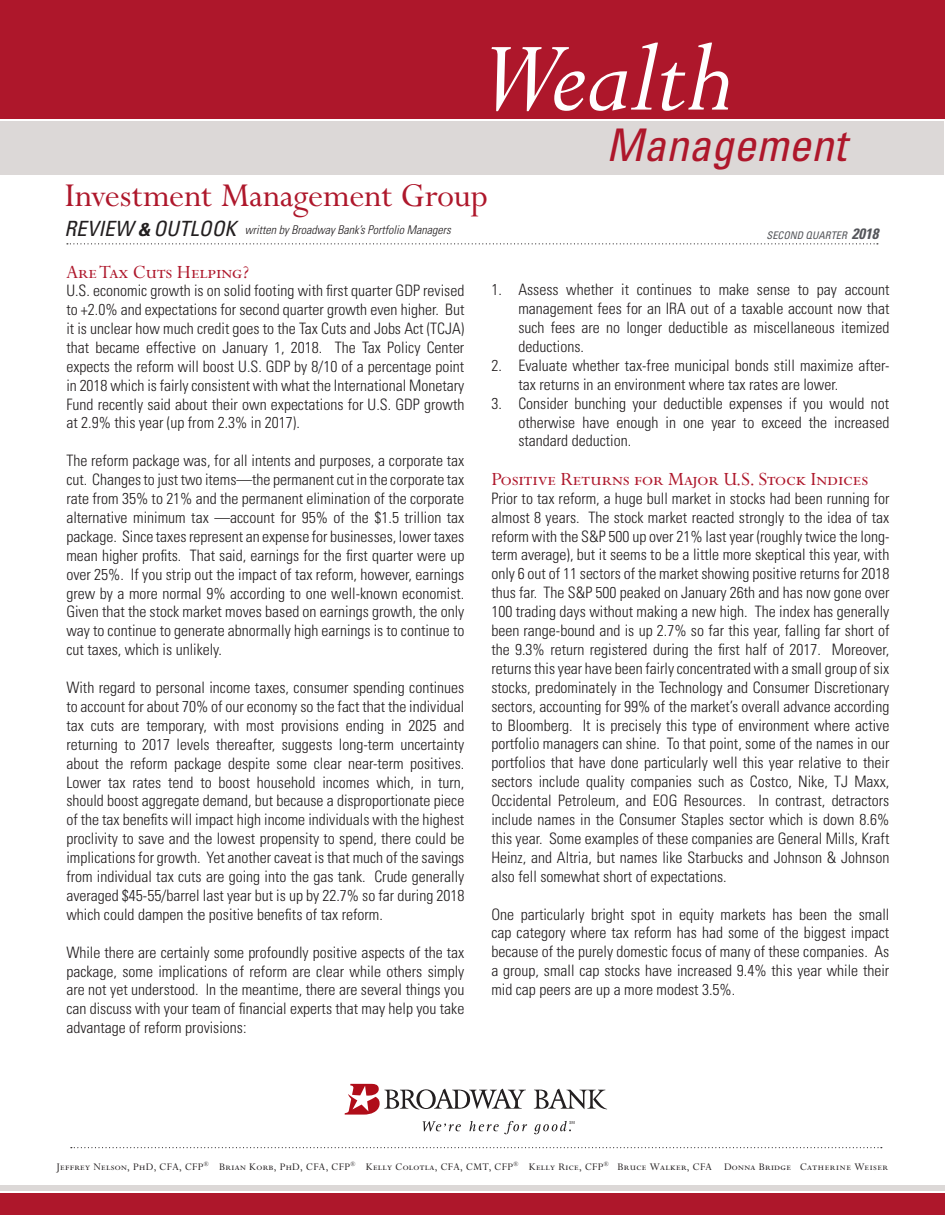
<style>
.page{position:relative;width:945px;height:1215px;background:#fff}
.page>*{position:absolute;margin:0;border:0;box-sizing:border-box;transform-origin:0 0}
.t1{font:italic 112.5px "Perpetua";color:#fff}
.t2{font:italic condensed 45px "Univers LT Std";color:#ae172b}
.t3{font:37.5px "Perpetua MT Pro";color:#ae172b}
.Sub-Titles{font:21px "Perpetua MT Pro";color:#ae172b}
.t4{font:italic condensed 21px "Univers LT Std";color:#231f20}
.Main_Copy{font:300 condensed 15.75px/18.9px "Univers LT Std";color:#231f20;text-align:justify}
.t5{font:italic 300 condensed 12px "Univers LT Std";color:#231f20}
.t6{font:11.4px "Perpetua MT Pro";letter-spacing:.03em;color:#231f20}
.t7{font:italic condensed 10.5px "Univers LT Std";color:#54555a}
.s1{font-weight:700;font-size:18px}
.s2{font-weight:700;font-size:15px}
</style>
<div class="page">
<div style="left:1px;top:121px;width:943px;height:54px;background:#dcd8d7"></div>
<div style="left:0;top:0;width:945px;height:119px;background:#ae172b"></div>
<svg style="left:71px;top:1147px;width:811px;height:1px"></svg>
<svg style="left:422px;top:1121px;width:39px;height:10px"></svg>
<svg style="left:469px;top:1121px;width:58px;height:13px"></svg>
<svg style="left:534px;top:1089px;width:73px;height:21px"></svg>
<svg style="left:345px;top:1084px;width:181px;height:31px"></svg>
<svg style="left:534px;top:1121px;width:40px;height:13px"></svg>
<svg style="left:67px;top:243px;width:811px;height:1px"></svg>
<div style="left:0;top:1193px;width:945px;height:22px;background:#ae172b"></div>
<div style="left:0;top:1185px;width:945px;height:6px;background:#dcd8d7"></div>
<h1 class="t1" style="left:479px;top:6px;width:256px">Wealth</h1>
<h2 class="t2" style="left:606px;top:116px;width:241px">Management</h2>
<h3 class="t3" style="left:65px;top:174px;width:425px">Investment Management Group</h3>
<h3 class="t4" style="left:65px;top:215px;width:173px">REVIEW <span class="s1">&amp;</span> OUTLOOK</h3>
<p class="t7" style="left:767px;top:229px;width:113px">SECOND QUARTER <span class="s2">2018</span></p>
<p class="t5" style="left:245px;top:223px;width:208px">written by Broadway Bank’s Portfolio Managers</p>
<p class="Sub-Titles" style="left:66px;top:260px;width:184px">Are Tax Cuts Helping?</p>
<p class="Main_Copy" style="left:66px;top:281px;width:400px">U.S. economic growth is on solid footing with first quarter GDP revised to +2.0% and expectations for second quarter growth even higher. But it is unclear how much credit goes to the Tax Cuts and Jobs Act (TCJA) that became effective on January 1, 2018. The Tax Policy Center expects the reform will boost U.S. GDP by 8/10 of a percentage point in 2018 which is fairly consistent with what the International Monetary Fund recently said about their own expectations for U.S. GDP growth at 2.9% this year (up from 2.3% in 2017).</p>
<p class="Main_Copy" style="left:66px;top:451px;width:400px">The reform package was, for all intents and purposes, a corporate tax cut. Changes to just two items—the permanent cut in the corporate tax rate from 35% to 21% and the permanent elimination of the corporate alternative minimum tax —account for 95% of the $1.5 trillion tax package. Since taxes represent an expense for businesses, lower taxes mean higher profits. That said, earnings for the first quarter were up over 25%. If you strip out the impact of tax reform, however, earnings grew by a more normal 9% according to one well-known economist.<br>Given that the stock market moves based on earnings growth, the only way to continue to generate abnormally high earnings is to continue to cut taxes, which is unlikely.</p>
<p class="Main_Copy" style="left:66px;top:678px;width:400px">With regard to personal income taxes, consumer spending continues to account for about 70% of our economy so the fact that the individual tax cuts are temporary, with most provisions ending in 2025 and returning to 2017 levels thereafter, suggests long-term uncertainty about the reform package despite some clear near-term positives.<br>Lower tax rates tend to boost household incomes which, in turn, should boost aggregate demand, but because a disproportionate piece of the tax benefits will impact high income individuals with the highest proclivity to save and the lowest propensity to spend, there could be implications for growth. Yet another caveat is that much of the savings from individual tax cuts are going into the gas tank. Crude generally averaged $45-55/barrel last year but is up by 22.7% so far during 2018 which could dampen the positive benefits of tax reform.</p>
<p class="Main_Copy" style="left:66px;top:943px;width:400px">While there are certainly some profoundly positive aspects of the tax package, some implications of reform are clear while others simply are not yet understood. In the meantime, there are several things you can discuss with your team of financial experts that may help you take advantage of reform provisions:</p>
<p class="Main_Copy" style="left:518px;top:280px;width:373px;text-indent:-27px">1. Assess whether it continues to make sense to pay account management fees for an IRA out of a taxable account now that such fees are no longer deductible as miscellaneous itemized deductions.</p>
<p class="Main_Copy" style="left:518px;top:356px;width:373px;text-indent:-27px">2. Evaluate whether tax-free municipal bonds still maximize after&shy;tax returns in an environment where tax rates are lower.</p>
<p class="Main_Copy" style="left:518px;top:394px;width:373px;text-indent:-27px">3. Consider bunching your deductible expenses if you would not otherwise have enough in one year to exceed the increased standard deduction.</p>
<p class="Sub-Titles" style="left:491px;top:467px;width:378px">Positive Returns for Major U.S. Stock Indices</p>
<p class="Main_Copy" style="left:491px;top:489px;width:400px">Prior to tax reform, a huge bull market in stocks had been running for almost 8 years. The stock market reacted strongly to the idea of tax reform with the S&amp;P 500 up over 21% last year (roughly twice the long&shy;term average), but it seems to be a little more skeptical this year, with only 6 out of 11 sectors of the market showing positive returns for 2018 thus far. The S&amp;P 500 peaked on January 26th and has now gone over 100 trading days without making a new high. The index has generally been range-bound and is up 2.7% so far this year, falling far short of the 9.3% return registered during the first half of 2017. Moreover, returns this year have been fairly concentrated with a small group of six stocks, predominately in the Technology and Consumer Discretionary sectors, accounting for 99% of the market’s overall advance according to Bloomberg. It is precisely this type of environment where active portfolio managers can shine. To that point, some of the names in our portfolios that have done particularly well this year relative to their sectors include quality companies such as Costco, Nike, TJ Maxx, Occidental Petroleum, and EOG Resources. In contrast, detractors include names in the Consumer Staples sector which is down 8.6% this year. Some examples of these companies are General Mills, Kraft Heinz, and Altria, but names like Starbucks and Johnson &amp; Johnson also fell somewhat short of expectations.</p>
<p class="Main_Copy" style="left:491px;top:905px;width:400px">One particularly bright spot in equity markets has been the small cap category where tax reform has had some of the biggest impact because of the purely domestic focus of many of these companies. As a group, small cap stocks have increased 9.4% this year while their mid cap peers are up a more modest 3.5%.</p>
<p class="t6" style="left:57px;top:1160px;width:833px">Jeffrey Nelson, PhD, CFA, CFP<sup>®</sup> Brian Korb, PhD, CFA, CFP<sup>®</sup> Kelly Colotla, CFA, CMT, CFP<sup>®</sup> Kelly Rice, CFP<sup>®</sup> Bruce Walker, CFA Donna Bridge Catherine Weiser</p>
</div>
